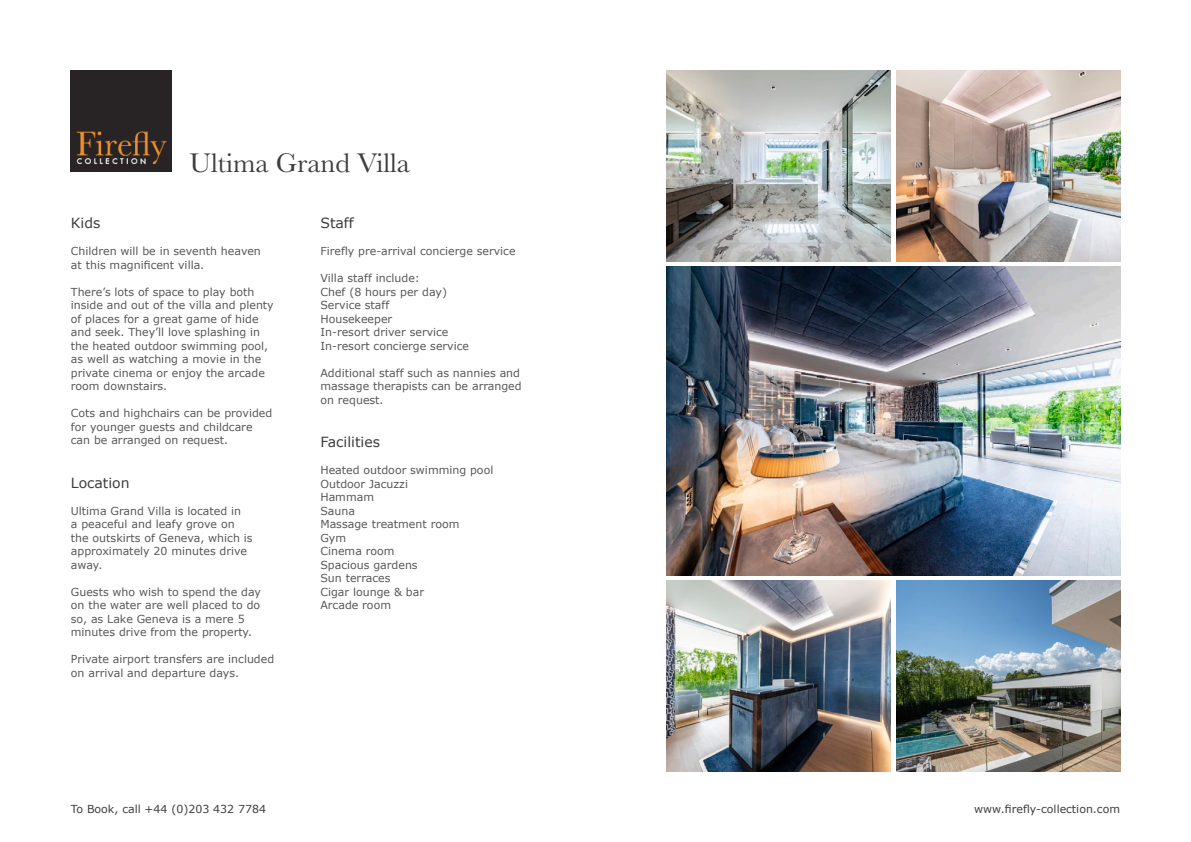
<style>
.page{position:relative;width:1191px;height:842px;background:#fff}
.page>*{position:absolute;margin:0;border:0;box-sizing:border-box;transform-origin:0 0}
.t1{font:28px "Baskerville";color:#3e3e3f}
.t2{font:14px "Verdana";color:#3e3e3f}
.t3{font:11px/13.5px "Verdana";color:#57585a}
.t4{font:11px "Verdana";color:#3e3e3f}
</style>
<div class="page">
<img style="left:71px;top:71px;width:101px;height:101px">
<img style="left:666px;top:267px;width:454px;height:308px">
<img style="left:666px;top:71px;width:224px;height:190px">
<img style="left:896px;top:71px;width:224px;height:190px">
<img style="left:666px;top:581px;width:224px;height:190px">
<img style="left:896px;top:581px;width:224px;height:190px">
<p class="t1" style="left:190px;top:145px;width:222px">Ultima Grand Villa</p>
<p class="t2" style="left:71px;top:214px;width:31px">Kids</p>
<p class="t3" style="left:71px;top:244px;width:191px">Children will be in seventh heaven at this magnificent villa.</p>
<p class="t3" style="left:71px;top:285px;width:204px">There’s lots of space to play both inside and out of the villa and plenty of places for a great game of hide and seek. They’ll love splashing in the heated outdoor swimming pool, as well as watching a movie in the private cinema or enjoy the arcade room downstairs.</p>
<p class="t3" style="left:71px;top:406px;width:203px">Cots and highchairs can be provided for younger guests and childcare can be arranged on request.</p>
<p class="t2" style="left:71px;top:474px;width:60px">Location</p>
<p class="t3" style="left:71px;top:504px;width:183px">Ultima Grand Villa is located in<br>a peaceful and leafy grove on the outskirts of Geneva, which is approximately 20 minutes drive away.</p>
<p class="t3" style="left:71px;top:585px;width:192px">Guests who wish to spend the day on the water are well placed to do so, as Lake Geneva is a mere 5 minutes drive from the property.</p>
<p class="t3" style="left:71px;top:653px;width:205px">Private airport transfers are included on arrival and departure days.</p>
<p class="t2" style="left:320px;top:214px;width:35px">Staff</p>
<p class="t3" style="left:320px;top:244px;width:197px">Firefly pre-arrival concierge service</p>
<p class="t3" style="left:320px;top:271px;width:101px">Villa staff include:</p>
<p class="t3" style="left:320px;top:285px;width:128px">Chef (8 hours per day)</p>
<p class="t3" style="left:320px;top:298px;width:70px">Service staff</p>
<p class="t3" style="left:320px;top:312px;width:73px">Housekeeper</p>
<p class="t3" style="left:320px;top:325px;width:130px">In-resort driver service</p>
<p class="t3" style="left:320px;top:339px;width:150px">In-resort concierge service</p>
<p class="t3" style="left:320px;top:366px;width:203px">Additional staff such as nannies and massage therapists can be arranged on request.</p>
<p class="t2" style="left:320px;top:433px;width:61px">Facilities</p>
<p class="t3" style="left:320px;top:464px;width:174px">Heated outdoor swimming pool</p>
<p class="t3" style="left:320px;top:477px;width:89px">Outdoor Jacuzzi</p>
<p class="t3" style="left:320px;top:491px;width:55px">Hammam</p>
<p class="t3" style="left:320px;top:504px;width:36px">Sauna</p>
<p class="t3" style="left:320px;top:518px;width:140px">Massage treatment room</p>
<p class="t3" style="left:320px;top:531px;width:27px">Gym</p>
<p class="t3" style="left:320px;top:545px;width:76px">Cinema room</p>
<p class="t3" style="left:320px;top:558px;width:99px">Spacious gardens</p>
<p class="t3" style="left:320px;top:572px;width:72px">Sun terraces</p>
<p class="t3" style="left:320px;top:585px;width:105px">Cigar lounge &amp; bar</p>
<p class="t3" style="left:320px;top:599px;width:72px">Arcade room</p>
<p class="t4" style="left:71px;top:802px;width:197px">To Book, call +44 (0)203 432 7784</p>
<p class="t4" style="left:974px;top:802px;width:147px">www.firefly-collection.com</p>
</div>
